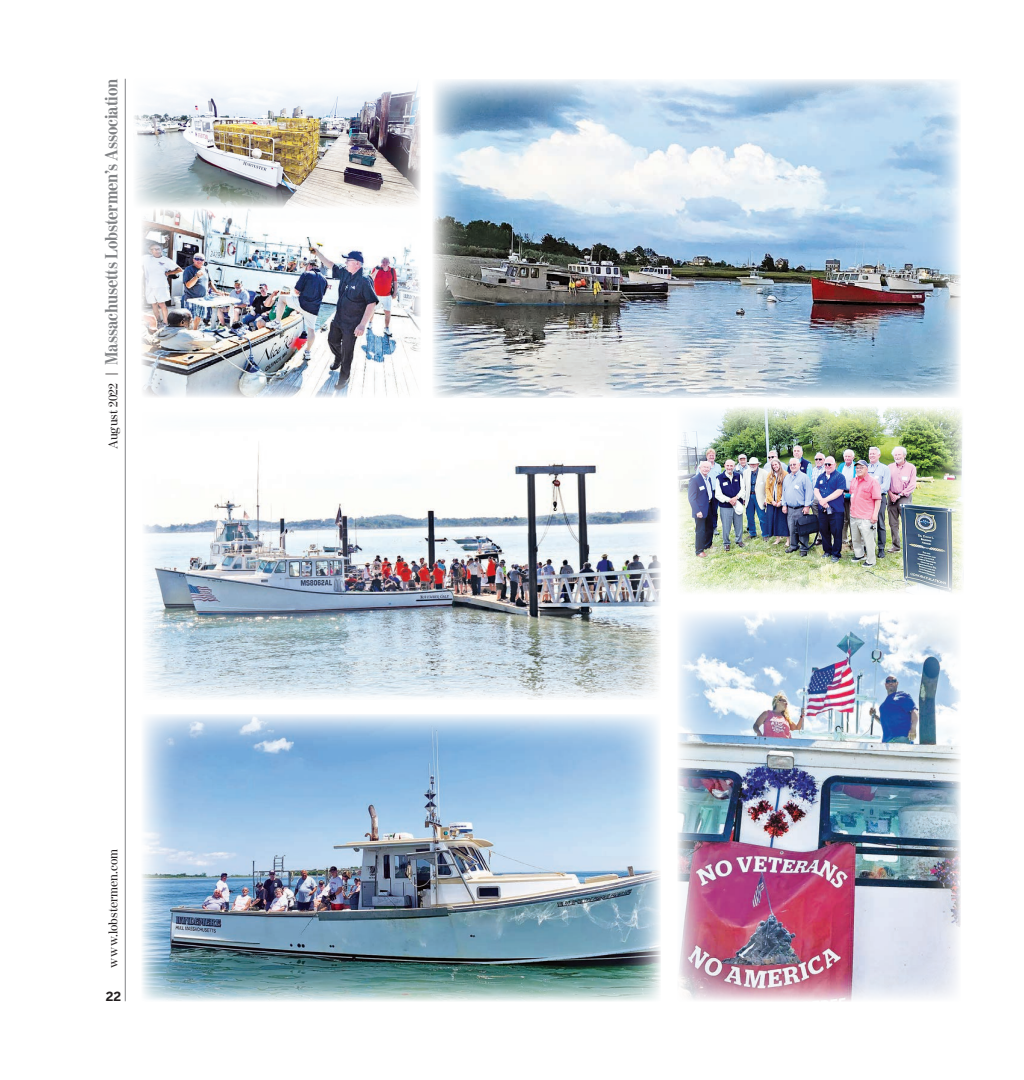
<style>
.page{position:relative;width:1024px;height:1080px;background:#fff}
.page>*{position:absolute;margin:0;border:0;box-sizing:border-box;transform-origin:0 0}
.t1{font:700 17.5px "Moderno FB Cond";letter-spacing:-.005em;color:#808285}
.t2{font:12.5px "Moderno FB";letter-spacing:-.005em;color:#231f20}
.t3{font:700 12.5px "Benton Sans";color:#231f20}
.s1{font-family:"Moderno FB";font-weight:400;font-size:12.5px;color:#231f20}
</style>
<div class="page">
<hr style="left:125px;top:79px;width:1px;height:922px;background:#808285">
<img style="left:142px;top:714px;width:519px;height:288px">
<img style="left:678px;top:611px;width:283px;height:390px">
<img style="left:144px;top:443px;width:517px;height:257px">
<img style="left:678px;top:407px;width:285px;height:187px">
<img style="left:134px;top:84px;width:286px;height:124px">
<img style="left:433px;top:79px;width:528px;height:319px">
<img style="left:142px;top:208px;width:278px;height:190px">
<p class="t1" style="left:102px;top:449px;width:372px;rotate:-90deg"><span class="s1">August 2022 |</span> Massachusetts Lobstermen’s Association</p>
<p class="t2" style="left:106px;top:968px;width:120px;rotate:-90deg">www.lobstermen.com</p>
<p class="t3" style="left:106px;top:989px;width:17px">22</p>
</div>
